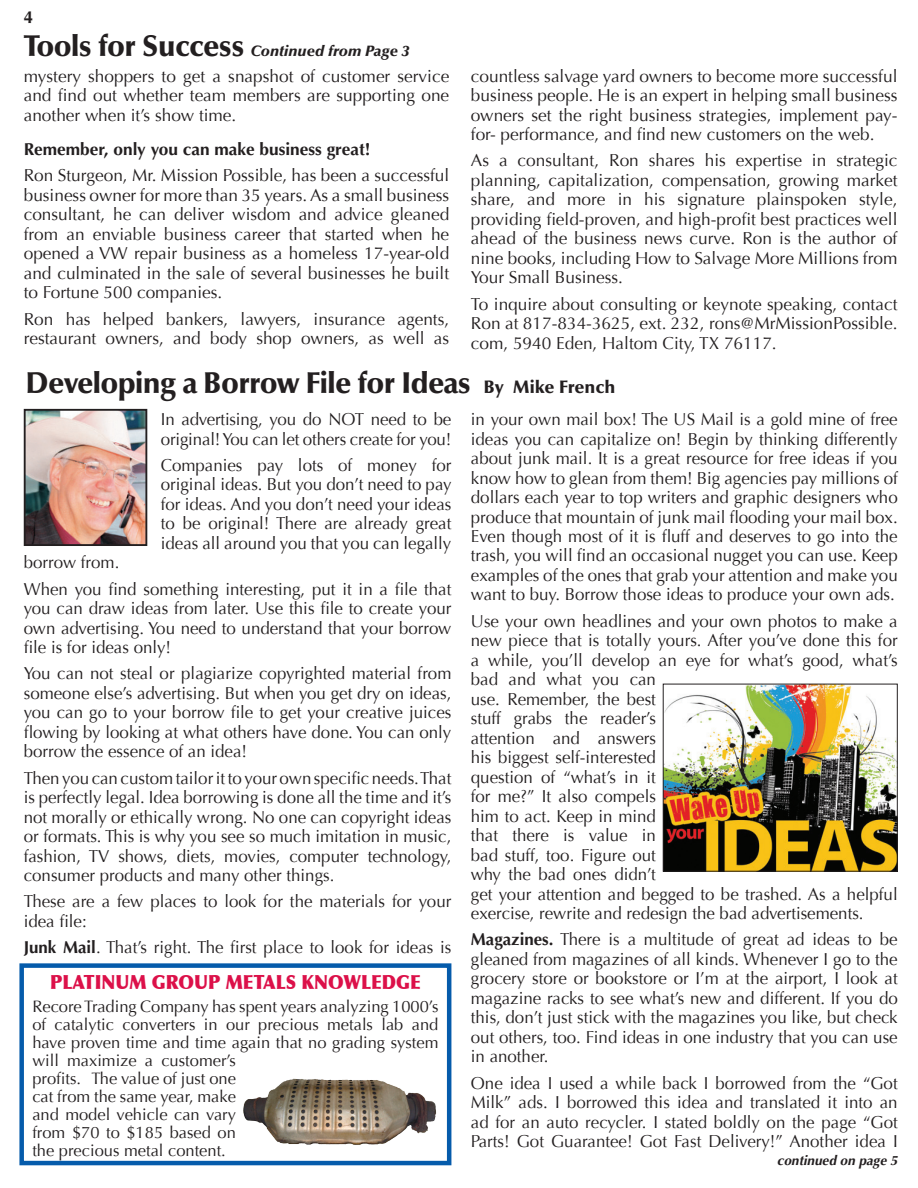
<style>
.page{position:relative;width:918px;height:1188px;background:#fff}
.page>*{position:absolute;margin:0;border:0;box-sizing:border-box;transform-origin:0 0}
.t1{font:900 30px "Optima";letter-spacing:-.02em;color:#231f20}
.t2{font:900 19.5px "Optima";color:#dc1049;scale:.9 1}
.t3{font:17.25px/19.5px "Optima";color:#231f20;text-align:justify}
.t4{font:700 17.25px "Optima";color:#231f20}
.t5{font:16.5px/18px "Optima";color:#231f20}
.t6{font:italic 900 15px "Optima";color:#231f20}
.t7{font:italic 700 13.5px "Optima";color:#231f20}
.s1{font-style:normal;font-size:30px}
.s2{font-size:18px}
.s3{font-family:"Optima LT Std";font-weight:700}
</style>
<div class="page">
<img style="left:27px;top:412px;width:117px;height:131px">
<div style="left:24px;top:409px;width:123px;height:137px;border:2px solid #231f20"></div>
<div style="left:19px;top:963px;width:432px;height:202px;border:4px solid #055bab"></div>
<img style="left:243px;top:1078px;width:193px;height:67px">
<img style="left:665px;top:686px;width:231px;height:184px">
<div style="left:663px;top:684px;width:235px;height:188px;border:1px solid #231f20"></div>
<p class="t4" style="left:24px;top:7px;width:11px">4</p>
<p class="t6" style="left:24px;top:42px;width:387px"><span class="s1">Tools for Success</span> Continued from Page 3</p>
<p class="t3" style="left:471px;top:66px;width:428px">countless salvage yard owners to become more successful business people. He is an expert in helping small business owners set the right business strategies, implement pay&shy;for- performance, and find new customers on the web.</p>
<p class="t3" style="left:471px;top:151px;width:428px">As a consultant, Ron shares his expertise in strategic planning, capitalization, compensation, growing market share, and more in his signature plainspoken style, providing field-proven, and high-profit best practices well ahead of the business news curve. Ron is the author of nine books, including How to Salvage More Millions from Your Small Business.</p>
<p class="t3" style="left:471px;top:294px;width:428px">To inquire about consulting or keynote speaking, contact Ron at 817-834-3625, ext. 232, rons@MrMissionPossible. com, 5940 Eden, Haltom City, TX 76117.</p>
<h1 class="t1" style="left:26px;top:366px;width:591px">Developing a Borrow File for Ideas <span class="s2">By Mike French</span></h1>
<p class="t3" style="left:161px;top:410px;width:292px">In advertising, you do NOT need to be original! You can let others create for you!</p>
<p class="t3" style="left:161px;top:456px;width:292px">Companies pay lots of money for original ideas. But you don’t need to pay for ideas. And you don’t need your ideas to be original! There are already great ideas all around you that you can legally</p>
<p class="t3" style="left:24px;top:550px;width:429px;line-height:26.2px">borrow from.<br>When you find something interesting, put it in a file that</p>
<p class="t3" style="left:24px;top:599px;width:429px">you can draw ideas from later. Use this file to create your own advertising. You need to understand that your borrow file is for ideas only!</p>
<p class="t3" style="left:24px;top:664px;width:429px">You can not steal or plagiarize copyrighted material from someone else’s advertising. But when you get dry on ideas, you can go to your borrow file to get your creative juices flowing by looking at what others have done. You can only borrow the essence of an idea!</p>
<p class="t3" style="left:24px;top:768px;width:429px">Then you can custom tailor it to your own specific needs. That is perfectly legal. Idea borrowing is done all the time and it’s not morally or ethically wrong. No one can copyright ideas or formats. This is why you see so much imitation in music, fashion, TV shows, diets, movies, computer technology, consumer products and many other things.</p>
<p class="t3" style="left:24px;top:892px;width:429px">These are a few places to look for the materials for your idea file:</p>
<p class="t3" style="left:24px;top:938px;width:429px"><span class="s3">Junk Mail</span>. That’s right. The first place to look for ideas is</p>
<p class="t3" style="left:24px;top:66px;width:427px">mystery shoppers to get a snapshot of customer service and find out whether team members are supporting one another when it’s show time.</p>
<p class="t4" style="left:24px;top:139px;width:348px">Remember, only you can make business great!</p>
<p class="t3" style="left:24px;top:166px;width:427px">Ron Sturgeon, Mr. Mission Possible, has been a successful business owner for more than 35 years. As a small business consultant, he can deliver wisdom and advice gleaned from an enviable business career that started when he opened a VW repair business as a homeless 17-year-old and culminated in the sale of several businesses he built to Fortune 500 companies.</p>
<p class="t3" style="left:24px;top:309px;width:427px">Ron has helped bankers, lawyers, insurance agents, restaurant owners, and body shop owners, as well as</p>
<p class="t3" style="left:471px;top:410px;width:428px">in your own mail box! The US Mail is a gold mine of free ideas you can capitalize on! Begin by thinking differently about junk mail. It is a great resource for free ideas if you know how to glean from them! Big agencies pay millions of dollars each year to top writers and graphic designers who produce that mountain of junk mail flooding your mail box.<br>Even though most of it is fluff and deserves to go into the trash, you will find an occasional nugget you can use. Keep examples of the ones that grab your attention and make you want to buy. Borrow those ideas to produce your own ads.</p>
<p class="t3" style="left:471px;top:611px;width:428px;text-align:left">Use your own headlines and your own photos to make a new piece that is totally yours. After you’ve done this for a while, you’ll develop an eye for what’s good, what’s bad and what you can<br>use. Remember, the best<br>stuff grabs the reader’s<br>attention and answers<br>his biggest self-interested<br>question of “what’s in it<br>for me?” It also compels<br>him to act. Keep in mind<br>that there is value in<br>bad stuff, too. Figure out<br>why the bad ones didn’t<br>get your attention and begged to be trashed. As a helpful exercise, rewrite and redesign the bad advertisements.</p>
<p class="t3" style="left:471px;top:930px;width:428px"><span class="s3">Magazines.</span> There is a multitude of great ad ideas to be gleaned from magazines of all kinds. Whenever I go to the grocery store or bookstore or I’m at the airport, I look at magazine racks to see what’s new and different. If you do this, don’t just stick with the magazines you like, but check out others, too. Find ideas in one industry that you can use in another.</p>
<p class="t3" style="left:471px;top:1073px;width:428px">One idea I used a while back I borrowed from the “Got Milk” ads. I borrowed this idea and translated it into an ad for an auto recycler. I stated boldly on the page “Got Parts! Got Guarantee! Got Fast Delivery!” Another idea I</p>
<p class="t2" style="left:50px;top:970px;width:413px">PLATINUM GROUP METALS KNOWLEDGE</p>
<p class="t5" style="left:32px;top:997px;width:408px">Recore Trading Company has spent years analyzing 1000’s of catalytic converters in our precious metals lab and have proven time and time again that no grading system will maximize a customer’s<br>profits. The value of just one<br>cat from the same year, make<br>and model vehicle can vary<br>from $70 to $185 based on<br>the precious metal content.</p>
<p class="t7" style="left:777px;top:1153px;width:122px">continued on page 5</p>
</div>
